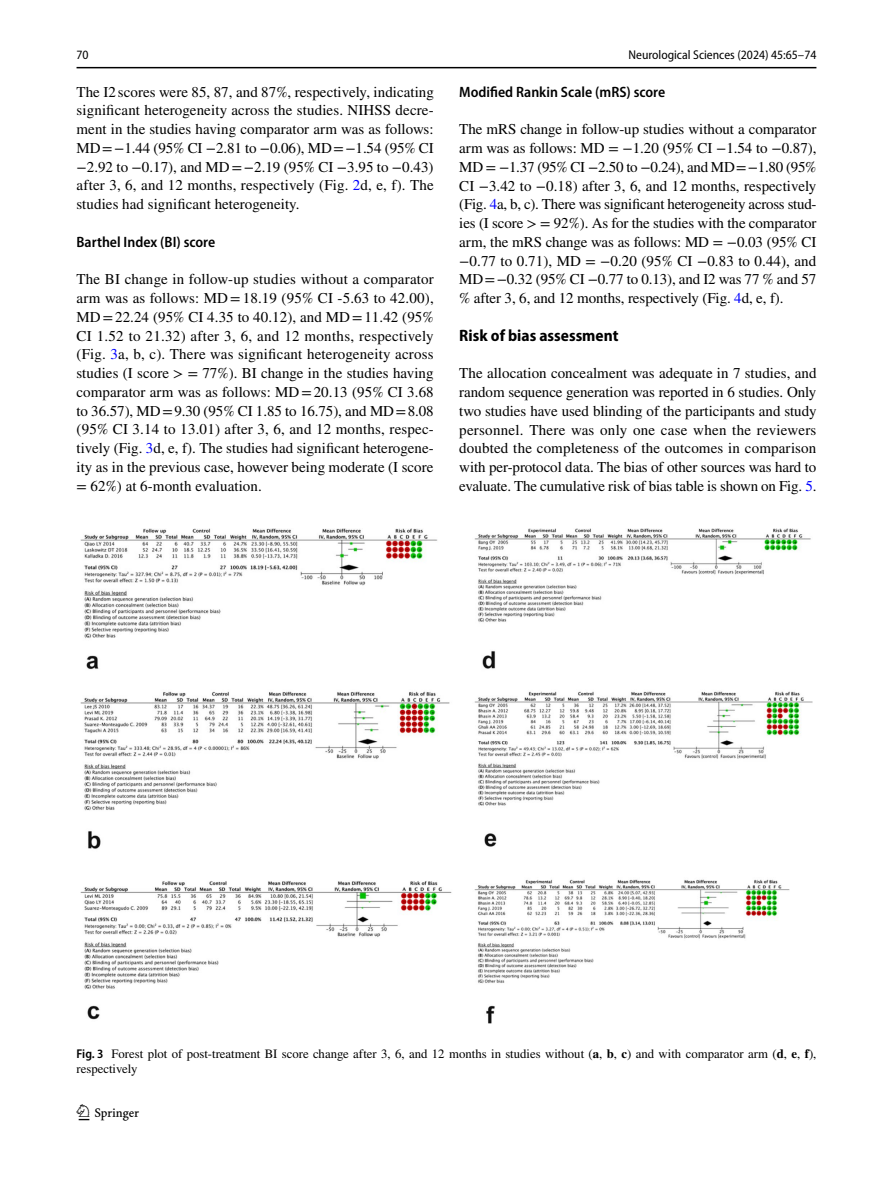
<style>
.page{position:relative;width:893px;height:1187px;background:#fff}
.page>*{position:absolute;margin:0;border:0;box-sizing:border-box;transform-origin:0 0}
.t1{font:22.5px "Springnew Regular 2";color:#000}
.t2{font:700 semi-condensed 16.5px "Myriad Pro";color:#000}
.t3{font:15px/18.8px "STIX";letter-spacing:-.005em;color:#000;text-align:justify}
.t4{font:600 semi-condensed 15px "Myriad Pro";color:#000}
.t5{font:12.75px/15px "STIX";color:#000}
.t6{font:semi-condensed 12.75px "Myriad Pro";color:#000}
.s1{color:#00f}
.s2{font-family:"Myriad Pro";font-weight:600;font-stretch:semi-condensed}
.s3{font-weight:700}
</style>
<div class="page">
<hr style="left:77px;top:67px;width:739px;height:1px;background:#000">
<img style="left:81px;top:528px;width:731px;height:495px">
<p class="t6" style="left:77px;top:48px;width:14px">70</p>
<p class="t6" style="left:628px;top:48px;width:189px">Neurological Sciences (2024) 45:65–74</p>
<p class="t3" style="left:77px;top:83px;width:359px">The I2 scores were 85, 87, and 87%, respectively, indicating significant heterogeneity across the studies. NIHSS decre&shy;ment in the studies having comparator arm was as follows:<br>MD=−1.44 (95% CI −2.81 to −0.06), MD=−1.54 (95% CI −2.92 to −0.17), and MD=−2.19 (95% CI −3.95 to −0.43) after 3, 6, and 12 months, respectively (Fig. <span class="s1">2</span>d, e, f). The studies had significant heterogeneity.</p>
<p class="t4" style="left:77px;top:233px;width:140px">Barthel Index (BI) score</p>
<p class="t3" style="left:77px;top:271px;width:359px">The BI change in follow-up studies without a comparator arm was as follows: MD=18.19 (95% CI -5.63 to 42.00), MD=22.24 (95% CI 4.35 to 40.12), and MD=11.42 (95% CI 1.52 to 21.32) after 3, 6, and 12 months, respectively (Fig. <span class="s1">3</span>a, b, c). There was significant heterogeneity across studies (I score &gt; = 77%). BI change in the studies having comparator arm was as follows: MD=20.13 (95% CI 3.68 to 36.57), MD=9.30 (95% CI 1.85 to 16.75), and MD=8.08 (95% CI 3.14 to 13.01) after 3, 6, and 12 months, respec&shy;tively (Fig. <span class="s1">3</span>d, e, f). The studies had significant heterogene&shy;ity as in the previous case, however being moderate (I score = 62%) at 6-month evaluation.</p>
<p class="t4" style="left:459px;top:83px;width:208px">Modified Rankin Scale (mRS) score</p>
<p class="t3" style="left:459px;top:121px;width:359px">The mRS change in follow-up studies without a comparator arm was as follows: MD = −1.20 (95% CI −1.54 to −0.87), MD = −1.37 (95% CI −2.50 to −0.24), and MD=−1.80 (95% CI −3.42 to −0.18) after 3, 6, and 12 months, respectively (Fig. <span class="s1">4</span>a, b, c). There was significant heterogeneity across stud&shy;ies (I score &gt; = 92%). As for the studies with the comparator arm, the mRS change was as follows: MD = −0.03 (95% CI −0.77 to 0.71), MD = −0.20 (95% CI −0.83 to 0.44), and MD=−0.32 (95% CI −0.77 to 0.13), and I2 was 77 % and 57 % after 3, 6, and 12 months, respectively (Fig. <span class="s1">4</span>d, e, f).</p>
<p class="t2" style="left:459px;top:326px;width:161px">Risk of bias assessment</p>
<p class="t3" style="left:459px;top:365px;width:359px">The allocation concealment was adequate in 7 studies, and random sequence generation was reported in 6 studies. Only two studies have used blinding of the participants and study personnel. There was only one case when the reviewers doubted the completeness of the outcomes in comparison with per-protocol data. The bias of other sources was hard to evaluate. The cumulative risk of bias table is shown on Fig. <span class="s1">5</span>.</p>
<p class="t5" style="left:77px;top:1047px;width:741px"><span class="s2">Fig. 3</span> Forest plot of post-treatment BI score change after 3, 6, and 12 months in studies without (<span class="s3">a</span>, <span class="s3">b</span>, <span class="s3">c</span>) and with comparator arm (<span class="s3">d</span>, <span class="s3">e</span>, <span class="s3">f</span>), respectively</p>
<h1 class="t1" style="left:79px;top:1104px;width:62px">1 3</h1>
</div>
